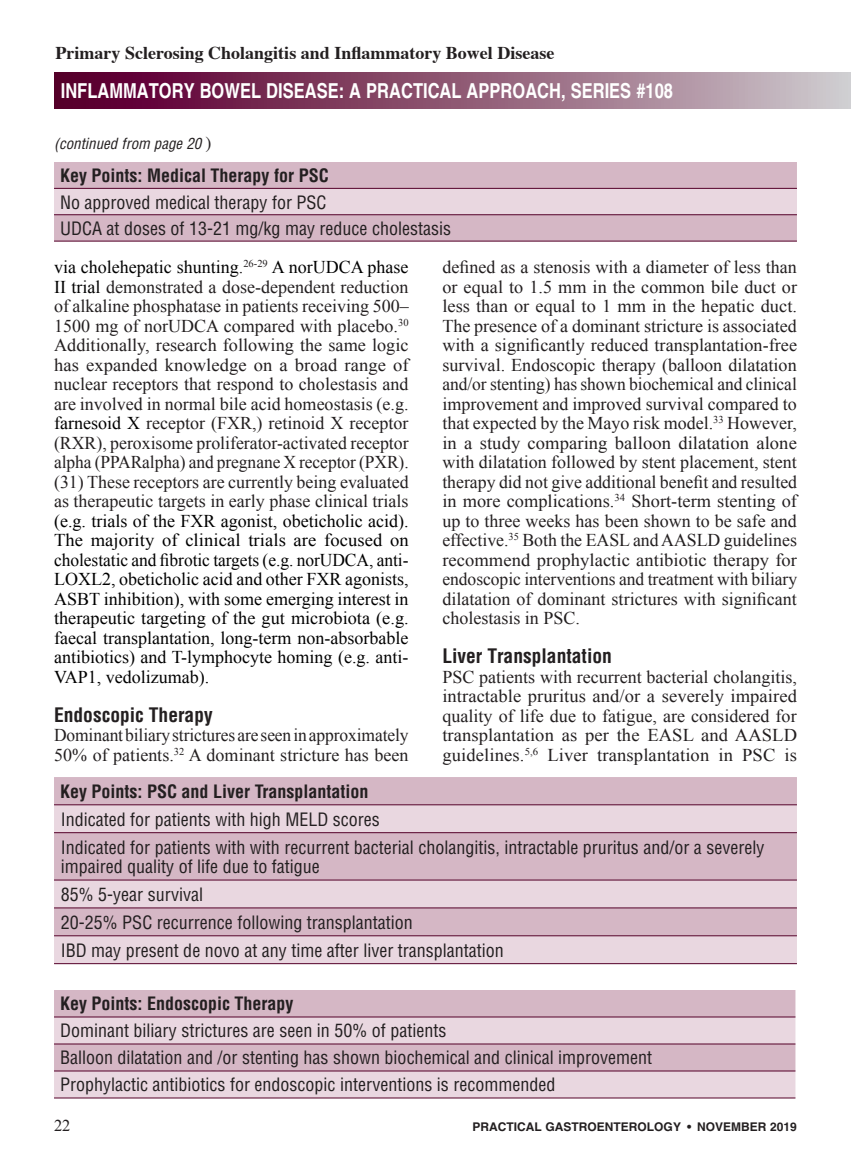
<style>
.page{position:relative;width:851px;height:1161px;background:#fff}
.page>*{position:absolute;margin:0;border:0;box-sizing:border-box;transform-origin:0 0}
.t1{font:700 20.7px "Helvetica";color:#fff;scale:.8 1}
.A_Subhead_first_line{font:700 condensed 19.5px "Helvetica";color:#231f20}
.A_Body_Copy-1st_P{font:18px/19.5px "Times New Roman";color:#231f20;text-align:justify}
.A_Body_Copy{font:18px/19.5px "Times New Roman";color:#231f20;text-align:justify}
.A_Table_Type{font:condensed 18px/19.5px "Helvetica";color:#231f20}
.A_Table_type{font:condensed 18px "Helvetica";color:#231f20}
.A_table_header{font:700 condensed 18px "Helvetica";color:#231f20}
.t2{font:700 18px "Times";color:#231f20}
.t3{font:16.5px "Times New Roman";color:#231f20}
.t4{font:italic condensed 15px "Helvetica";color:#231f20}
.t5{font:700 12px "Helvetica";color:#231f20}
.s1{font-family:"Times";font-style:normal;font-stretch:normal;font-size:18px}
.s2{color:#000}
</style>
<div class="page">
<div style="left:54px;top:73px;width:796px;height:36px;background:linear-gradient(to right,#540023,#ccc6c9)"></div>
<div style="left:54px;top:779px;width:742px;height:25px;background:#d5b7c5"></div>
<svg style="left:54px;top:805px;width:742px;height:158px;fill:#e9d7e0"></svg>
<hr style="left:54px;top:804px;width:742px;height:1px;background:#540028">
<hr style="left:54px;top:832px;width:742px;height:1px;background:#540028">
<hr style="left:54px;top:880px;width:742px;height:1px;background:#540028">
<hr style="left:54px;top:908px;width:742px;height:1px;background:#540028">
<hr style="left:54px;top:935px;width:742px;height:1px;background:#540028">
<hr style="left:54px;top:777px;width:742px;height:2px;background:#d5b7c5">
<hr style="left:54px;top:963px;width:742px;height:1px;background:#540028">
<div style="left:54px;top:990px;width:741px;height:27px;background:#d5b7c5"></div>
<svg style="left:54px;top:1018px;width:741px;height:80px;fill:#e9d7e0"></svg>
<hr style="left:54px;top:1017px;width:741px;height:1px;background:#540028">
<hr style="left:54px;top:1098px;width:741px;height:1px;background:#540028">
<hr style="left:54px;top:1071px;width:741px;height:1px;background:#540028">
<hr style="left:54px;top:1044px;width:741px;height:1px;background:#540028">
<div style="left:54px;top:162px;width:742px;height:79px;background:#d5b7c5"></div>
<div style="left:54px;top:188px;width:742px;height:27px;background:#e9d7e0"></div>
<hr style="left:54px;top:188px;width:742px;height:1px;background:#540028">
<hr style="left:54px;top:214px;width:742px;height:1px;background:#540028">
<hr style="left:54px;top:241px;width:742px;height:1px;background:#540028">
<p class="t2" style="left:56px;top:35px;width:500px">Primary Sclerosing Cholangitis and Inflammatory Bowel Disease</p>
<p class="t1" style="left:61px;top:78px;width:766px">INFLAMMATORY BOWEL DISEASE: A PRACTICAL APPROACH, SERIES #108</p>
<p class="t4" style="left:54px;top:134px;width:159px">(continued from page 20 <span class="s1">)</span></p>
<p class="A_table_header" style="left:60px;top:165px;width:270px">Key Points: Medical Therapy for PSC</p>
<p class="A_Table_type" style="left:60px;top:191px;width:268px">No approved medical therapy for PSC</p>
<p class="A_Table_type" style="left:60px;top:217px;width:392px">UDCA at doses of 13-21 mg/kg may reduce cholestasis</p>
<p class="A_Body_Copy" style="left:54px;top:257px;width:356px"><span class="s2">via cholehepatic shunting</span>.<sup>26-29</sup> <span class="s2">A norUDCA phase II trial</span> demonstrated a dose-dependent reduction of alkaline phosphatase in patients receiving 500– 1500 mg of norUDCA compared with placebo.<sup>30<br></sup>Additionally, research following the same logic has expanded knowledge on a broad range of nuclear receptors that respond to cholestasis and are involved in normal bile acid homeostasis (e.g. <span class="s2">farnesoid X</span> receptor (FXR,) retinoid X receptor (RXR), peroxisome proliferator-activated receptor alpha (PPARalpha) and pregnane X receptor (PXR). (31) These receptors are currently being evaluated as therapeutic targets in early phase clinical trials <span class="s2">(e.g. trials of the FXR agonist, obeticholic acid).<br>The majority of clinical trials are focused on cholestatic and fibrotic targets (e.g. norUDCA, anti-LOXL2, obeticholic acid and other FXR agonists, ASBT inhibition), with some emerging interest in therapeutic targeting of the gut microbiota (e.g. faecal transplantation, long-term non-absorbable antibiotics) and T-lymphocyte homing (e.g. anti-VAP1, vedolizumab).</span></p>
<p class="A_Subhead_first_line" style="left:54px;top:702px;width:160px">Endoscopic Therapy</p>
<p class="A_Body_Copy-1st_P" style="left:54px;top:725px;width:356px">Dominant biliary strictures are seen in approximately<br>50% of patients.<sup>32</sup> A dominant stricture has been</p>
<p class="A_table_header" style="left:60px;top:780px;width:310px">Key Points: PSC and Liver Transplantation</p>
<p class="A_Table_Type" style="left:61px;top:810px;width:320px">Indicated for patients with high MELD scores</p>
<p class="A_Table_Type" style="left:61px;top:837px;width:705px">Indicated for patients with with recurrent bacterial cholangitis, intractable pruritus and/or a severely impaired quality of life due to fatigue</p>
<p class="A_Table_Type" style="left:61px;top:885px;width:144px">85% 5-year survival</p>
<p class="A_Table_Type" style="left:61px;top:913px;width:353px">20-25% PSC recurrence following transplantation</p>
<p class="A_Table_Type" style="left:61px;top:941px;width:444px">IBD may present de novo at any time after liver transplantation</p>
<p class="A_table_header" style="left:60px;top:993px;width:235px">Key Points: Endoscopic Therapy</p>
<p class="A_Table_type" style="left:60px;top:1020px;width:388px">Dominant biliary strictures are seen in 50% of patients</p>
<p class="A_Table_type" style="left:60px;top:1047px;width:593px">Balloon dilatation and /or stenting has shown biochemical and clinical improvement</p>
<p class="A_Table_type" style="left:60px;top:1074px;width:497px">Prophylactic antibiotics for endoscopic interventions is recommended</p>
<p class="A_Body_Copy-1st_P" style="left:442px;top:257px;width:356px">defined as a stenosis with a diameter of less than or equal to 1.5 mm in the common bile duct or less than or equal to 1 mm in the hepatic duct.<br>The presence of a dominant stricture is associated with a significantly reduced transplantation-free survival. Endoscopic therapy (balloon dilatation and/or stenting) has shown biochemical and clinical improvement and improved survival compared to that expected by the Mayo risk model.<sup>33</sup> However, in a study comparing balloon dilatation alone with dilatation followed by stent placement, stent therapy did not give additional benefit and resulted in more complications.<sup>34</sup> Short-term stenting of up to three weeks has been shown to be safe and effective.<sup>35</sup> Both the EASL and AASLD guidelines recommend prophylactic antibiotic therapy for endoscopic interventions and treatment with biliary dilatation of dominant strictures with significant cholestasis in PSC.</p>
<p class="A_Subhead_first_line" style="left:442px;top:644px;width:171px">Liver Transplantation</p>
<p class="A_Body_Copy-1st_P" style="left:442px;top:666px;width:356px">PSC patients with recurrent bacterial cholangitis, intractable pruritus and/or a severely impaired quality of life due to fatigue, are considered for transplantation as per the EASL and AASLD guidelines.<sup>5,6</sup> Liver transplantation in PSC is</p>
<p class="t3" style="left:54px;top:1114px;width:18px">22</p>
<p class="t5" style="left:472px;top:1119px;width:326px">PRACTICAL GASTROENTEROLOGY • NOVEMBER 2019</p>
</div>
